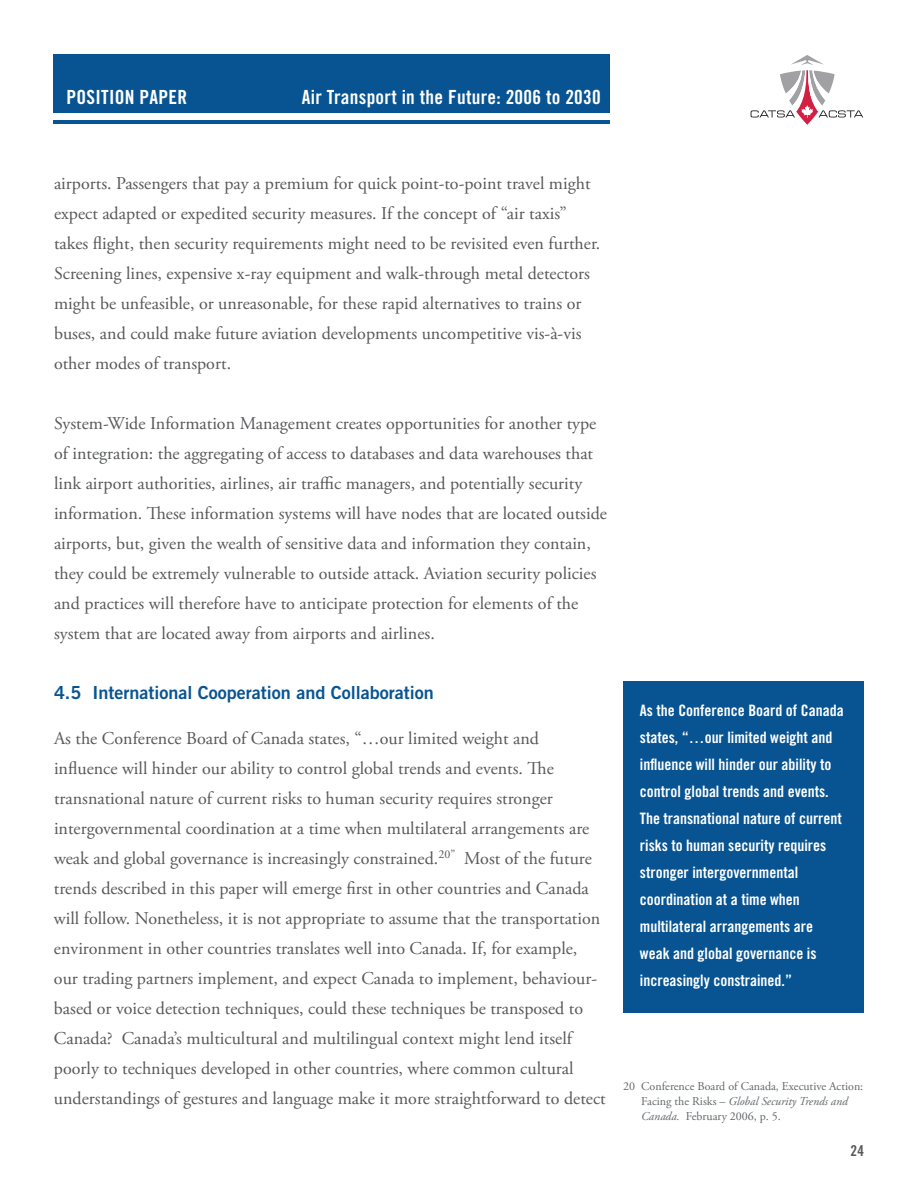
<style>
.page{position:relative;width:918px;height:1188px;background:#fff}
.page>*{position:absolute;margin:0;border:0;box-sizing:border-box;transform-origin:0 0}
.t1{font:19.5px "Trade Gothic Bold Cond Twenty";letter-spacing:.015em;color:#fff}
.t2{font:18px/30px "Adobe Garamond Pro";color:#57585a}
.t3{font:18px "Trade Gothic Bold Two";color:#085492}
.t4{font:15.75px/27px "Trade Gothic Bold Cond Twenty";color:#fff}
.t5{font:15px "Trade Gothic Bold Cond Twenty";color:#57585a}
.t6{font:12px/15px "Adobe Garamond Pro";color:#626669}
.s1{font-style:italic}
</style>
<div class="page">
<div style="left:54px;top:54px;width:556px;height:58px;background:#085492"></div>
<hr style="left:54px;top:120px;width:556px;height:4px;background:#085492">
<svg style="left:751px;top:55px;width:112px;height:70px"></svg>
<div style="left:623px;top:682px;width:241px;height:331px;background:#085492"></div>
<p class="t1" style="left:67px;top:86px;width:122px">POSITION PAPER</p>
<p class="t1" style="left:302px;top:85px;width:300px">Air Transport in the Future: 2006 to 2030</p>
<p class="t2" style="left:54px;top:168px;width:548px">airports. Passengers that pay a premium for quick point-to-point travel might expect adapted or expedited security measures. If the concept of “air taxis” takes flight, then security requirements might need to be revisited even further.<br>Screening lines, expensive x-ray equipment and walk-through metal detectors might be unfeasible, or unreasonable, for these rapid alternatives to trains or buses, and could make future aviation developments uncompetitive vis-à-vis other modes of transport.</p>
<p class="t2" style="left:54px;top:408px;width:555px">System-Wide Information Management creates opportunities for another type of integration: the aggregating of access to databases and data warehouses that link airport authorities, airlines, air traffic managers, and potentially security information. These information systems will have nodes that are located outside airports, but, given the wealth of sensitive data and information they contain, they could be extremely vulnerable to outside attack. Aviation security policies and practices will therefore have to anticipate protection for elements of the system that are located away from airports and airlines.</p>
<p class="t3" style="left:54px;top:681px;width:381px">4.5 International Cooperation and Collaboration</p>
<p class="t2" style="left:54px;top:723px;width:553px">As the Conference Board of Canada states, “…our limited weight and influence will hinder our ability to control global trends and events. The transnational nature of current risks to human security requires stronger intergovernmental coordination at a time when multilateral arrangements are weak and global governance is increasingly constrained.<sup>20”</sup> Most of the future trends described in this paper will emerge first in other countries and Canada will follow. Nonetheless, it is not appropriate to assume that the transportation environment in other countries translates well into Canada. If, for example, our trading partners implement, and expect Canada to implement, behaviour&shy;based or voice detection techniques, could these techniques be transposed to Canada? Canada’s multicultural and multilingual context might lend itself poorly to techniques developed in other countries, where common cultural understandings of gestures and language make it more straightforward to detect</p>
<p class="t4" style="left:640px;top:696px;width:205px">As the Conference Board of Canada states, “…our limited weight and influence will hinder our ability to control global trends and events.<br>The transnational nature of current risks to human security requires stronger intergovernmental coordination at a time when multilateral arrangements are weak and global governance is increasingly constrained.”</p>
<p class="t6" style="left:641px;top:1079px;width:223px;text-indent:-18px">20 Conference Board of Canada, Executive Action:<br>Facing the Risks – <span class="s1">Global Security Trends and<br>Canada.</span> February 2006, p. 5.</p>
<p class="t5" style="left:850px;top:1141px;width:15px">24</p>
</div>
